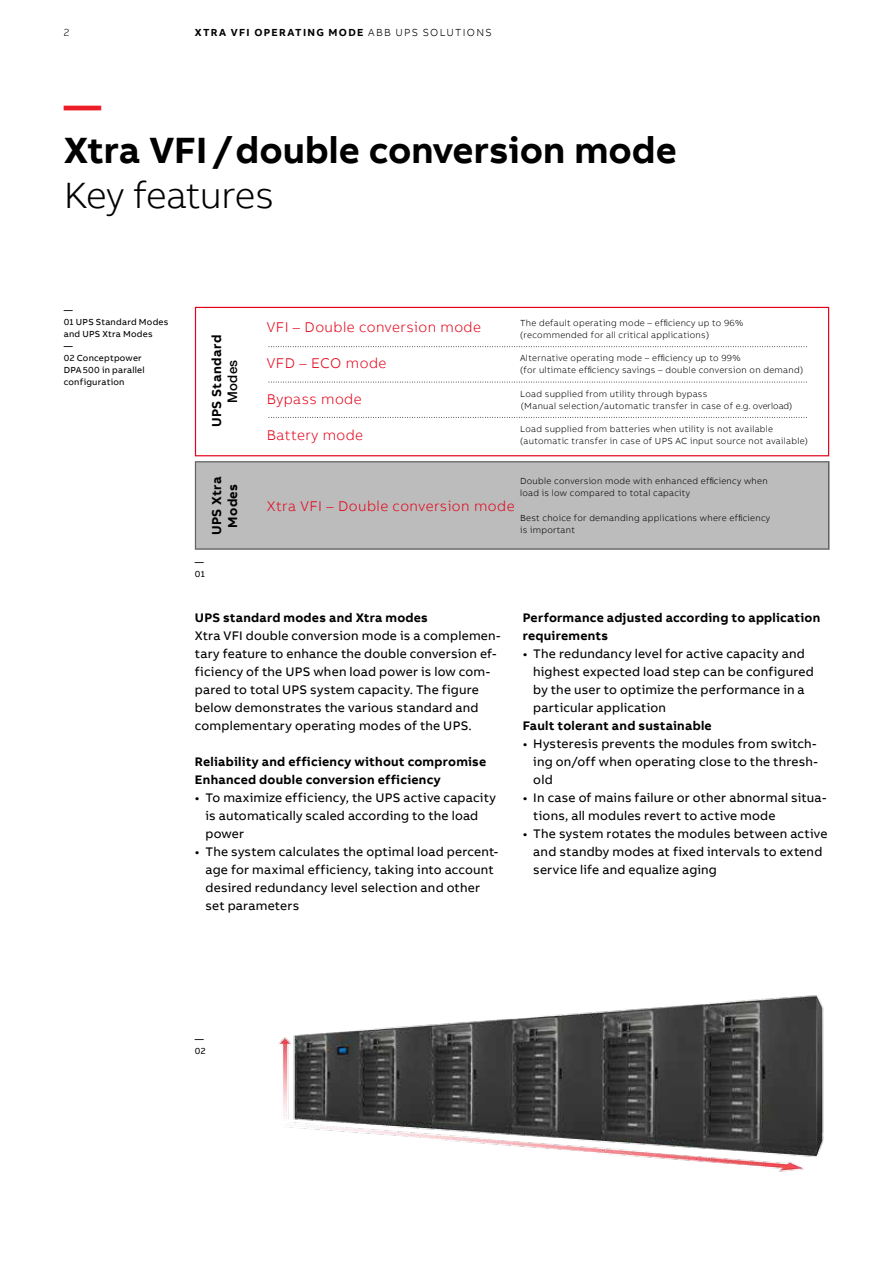
<style>
.page{position:relative;width:893px;height:1263px;background:#fff}
.page>*{position:absolute;margin:0;border:0;box-sizing:border-box;transform-origin:0 0}
.t1{font:700 37.5px "AB Bvoice";color:#000}
.t2{font:300 37.5px "AB Bvoice";letter-spacing:-.02em;color:#000}
.t3{font:700 37.5px "AB Bvoice";color:#ed1c29}
.t4{font:300 14.4px "AB Bvoice";letter-spacing:.03em;color:#e3051b}
.t5{font:700 13.2px/15.9px "AB Bvoice";letter-spacing:.03em;color:#000;text-align:center}
.t6{font:500 13.2px "Helvetica Neue LT Pro";letter-spacing:.03em;color:#000}
.t7{font:12.75px/18px "AB Bvoice";letter-spacing:.015em;color:#000}
.t8{font:700 12.75px/18px "AB Bvoice";letter-spacing:.02em;color:#000}
.t9{font:700 10.5px "AB Bvoice";letter-spacing:.125em;color:#000}
.t10{font:300 10.5px "AB Bvoice";color:#000}
.t11{font:300 9px/12px "AB Bvoice";letter-spacing:.03em;color:#000}
.t12{font:9px/12px "AB Bvoice";letter-spacing:.025em;color:#000}
.s1{font-weight:300}
.s2{font-family:"Helvetica Neue LT Pro"}
</style>
<div class="page">
<div style="left:195px;top:461px;width:634px;height:88px;background:#bcbcbc"></div>
<svg style="left:195px;top:307px;width:634px;height:149px"></svg>
<svg style="left:269px;top:346px;width:538px;height:1px"></svg>
<svg style="left:269px;top:382px;width:538px;height:1px"></svg>
<svg style="left:269px;top:417px;width:538px;height:1px"></svg>
<img style="left:278px;top:995px;width:546px;height:177px">
<p class="t10" style="left:64px;top:26px;width:7px">2</p>
<p class="t9" style="left:195px;top:25px;width:297px">Xtra VFI operating mode <span class="s1">ABB UPS solutions</span></p>
<h1 class="t3" style="left:64px;top:81px;width:39px">—</h1>
<h1 class="t1" style="left:64px;top:126px;width:614px">Xtra VFI/ double conversion mode</h1>
<h1 class="t2" style="left:64px;top:173px;width:212px">Key features</h1>
<p class="t12" style="left:64px;top:304px;width:106px">—<br>01 UPS Standard Modes and UPS Xtra Modes<br>—<br>02 Conceptpower<br>DPA500 in parallel configuration</p>
<p class="t4" style="left:267px;top:319px;width:216px">VFI – Double conversion mode</p>
<p class="t5" style="left:209px;top:427px;width:94px;rotate:-90deg">UPS Standard</p>
<p class="t4" style="left:267px;top:355px;width:121px">VFD – ECO mode</p>
<p class="t6" style="left:225px;top:403px;width:45px;rotate:-90deg">Modes</p>
<p class="t4" style="left:267px;top:390px;width:96px">Bypass mode</p>
<p class="t4" style="left:267px;top:426px;width:98px">Battery mode</p>
<p class="t11" style="left:520px;top:317px;width:225px">The default operating mode – ef<span class="s2">fi</span>ciency up to 96% (recommended for all critical applications)</p>
<p class="t11" style="left:520px;top:352px;width:285px">Alternative operating mode – ef<span class="s2">fi</span>ciency up to 99%<br>(for ultimate ef<span class="s2">fi</span>ciency savings – double conversion on demand)</p>
<p class="t11" style="left:520px;top:387px;width:274px">Load supplied from utility through bypass<br>(Manual selection/automatic transfer in case of e.g. overload)</p>
<p class="t11" style="left:520px;top:423px;width:289px">Load supplied from batteries when utility is not available (automatic transfer in case of UPS AC input source not available)</p>
<p class="t5" style="left:209px;top:535px;width:61px;rotate:-90deg">UPS Xtra<br>Modes</p>
<p class="t12" style="left:195px;top:556px;width:11px">—<br>01</p>
<p class="t11" style="left:520px;top:475px;width:249px">Double conversion mode with enhanced ef<span class="s2">fi</span>ciency when load is low compared to total capacity</p>
<p class="t11" style="left:520px;top:511px;width:251px">Best choice for demanding applications where ef<span class="s2">fi</span>ciency is important</p>
<p class="t4" style="left:267px;top:497px;width:249px">Xtra VFI – Double conversion mode</p>
<p class="t8" style="left:195px;top:608px;width:235px">UPS standard modes and Xtra modes</p>
<p class="t7" style="left:195px;top:627px;width:307px">Xtra VFI double conversion mode is a complemen&shy;tary feature to enhance the double conversion ef&shy;ficiency of the UPS when load power is low com&shy;pared to total UPS system capacity. The figure below demonstrates the various standard and complementary operating modes of the UPS.</p>
<p class="t8" style="left:195px;top:753px;width:293px">Reliability and efficiency without compromise<br>Enhanced double conversion efficiency</p>
<p class="t7" style="left:206px;top:789px;width:292px;text-indent:-11px">• To maximize efficiency, the UPS active capacity is automatically scaled according to the load power</p>
<p class="t7" style="left:206px;top:843px;width:294px;text-indent:-11px">• The system calculates the optimal load percent&shy;age for maximal efficiency, taking into account desired redundancy level selection and other set parameters</p>
<p class="t8" style="left:523px;top:609px;width:299px">Performance adjusted according to application requirements</p>
<p class="t7" style="left:533px;top:645px;width:282px;text-indent:-11px">• The redundancy level for active capacity and highest expected load step can be configured by the user to optimize the performance in a particular application</p>
<p class="t8" style="left:523px;top:717px;width:191px">Fault tolerant and sustainable</p>
<p class="t7" style="left:533px;top:735px;width:286px;text-align:justify;text-indent:-11px">• Hysteresis prevents the modules from switch&shy;ing on/off when operating close to the thresh&shy;old</p>
<p class="t7" style="left:533px;top:789px;width:295px;text-indent:-11px">• In case of mains failure or other abnormal situa&shy;tions, all modules revert to active mode</p>
<p class="t7" style="left:533px;top:825px;width:296px;text-indent:-11px">• The system rotates the modules between active and standby modes at fixed intervals to extend service life and equalize aging</p>
<p class="t12" style="left:195px;top:1033px;width:12px">—<br>02</p>
</div>
